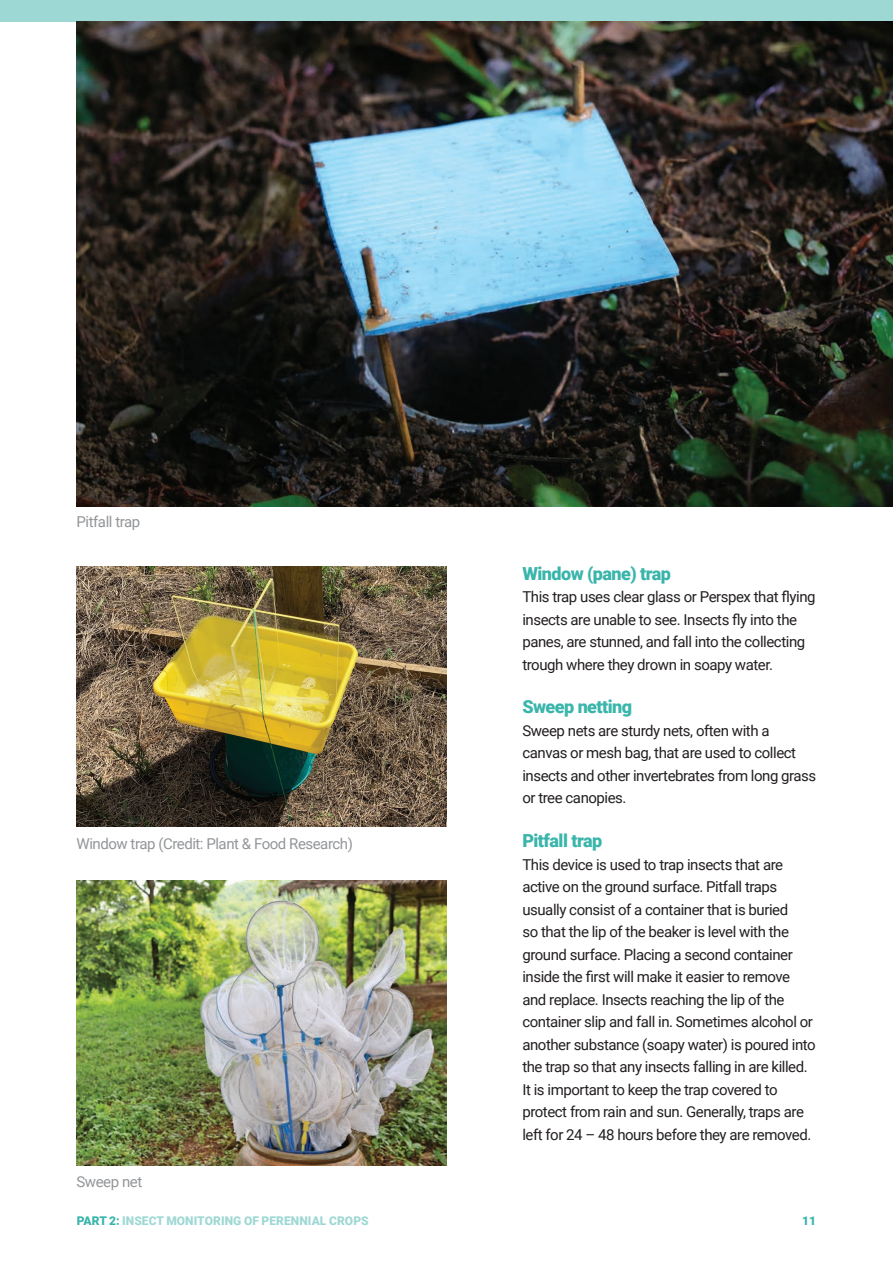
<style>
.page{position:relative;width:893px;height:1263px;background:#fff}
.page>*{position:absolute;margin:0;border:0;box-sizing:border-box;transform-origin:0 0}
.t1{font:900 18px "Roboto";letter-spacing:-.03em;color:#3ab5ab}
.t2{font:15px/22.5px "Roboto";letter-spacing:-.03em;color:#231f20}
.t3{font:15px "Roboto";letter-spacing:-.03em;color:#939598}
.t4{font:900 12px "Roboto";letter-spacing:.005em;color:#9ed8d5}
.t5{font:900 12px "Roboto";color:#3ab5ab}
.s1{color:#3ab5ab}
</style>
<div class="page">
<div style="left:0;top:0;width:893px;height:21px;background:#9ed8d5"></div>
<img style="left:77px;top:566px;width:369px;height:260px">
<img style="left:77px;top:880px;width:369px;height:285px">
<img style="left:77px;top:21px;width:816px;height:486px">
<p class="t3" style="left:77px;top:511px;width:65px">Pitfall trap</p>
<p class="t3" style="left:77px;top:833px;width:278px">Window trap (Credit: Plant &amp; Food Research)</p>
<p class="t3" style="left:77px;top:1171px;width:67px">Sweep net</p>
<p class="t1" style="left:522px;top:561px;width:150px">Window (pane) trap</p>
<p class="t2" style="left:522px;top:585px;width:295px">This trap uses clear glass or Perspex that flying insects are unable to see. Insects fly into the panes, are stunned, and fall into the collecting trough where they drown in soapy water.</p>
<p class="t1" style="left:522px;top:694px;width:111px">Sweep netting</p>
<p class="t2" style="left:522px;top:719px;width:295px">Sweep nets are sturdy nets, often with a canvas or mesh bag, that are used to collect insects and other invertebrates from long grass or tree canopies.</p>
<p class="t1" style="left:522px;top:828px;width:81px">Pitfall trap</p>
<p class="t2" style="left:522px;top:852px;width:295px">This device is used to trap insects that are active on the ground surface. Pitfall traps usually consist of a container that is buried<br>so that the lip of the beaker is level with the ground surface. Placing a second container inside the first will make it easier to remove and replace. Insects reaching the lip of the container slip and fall in. Sometimes alcohol or another substance (soapy water) is poured into the trap so that any insects falling in are killed.<br>It is important to keep the trap covered to protect from rain and sun. Generally, traps are left for 24 – 48 hours before they are removed.</p>
<p class="t4" style="left:77px;top:1212px;width:293px"><span class="s1">PART 2:</span> INSECT MONITORING OF PERENNIAL CROPS</p>
<p class="t5" style="left:802px;top:1212px;width:15px">11</p>
</div>
